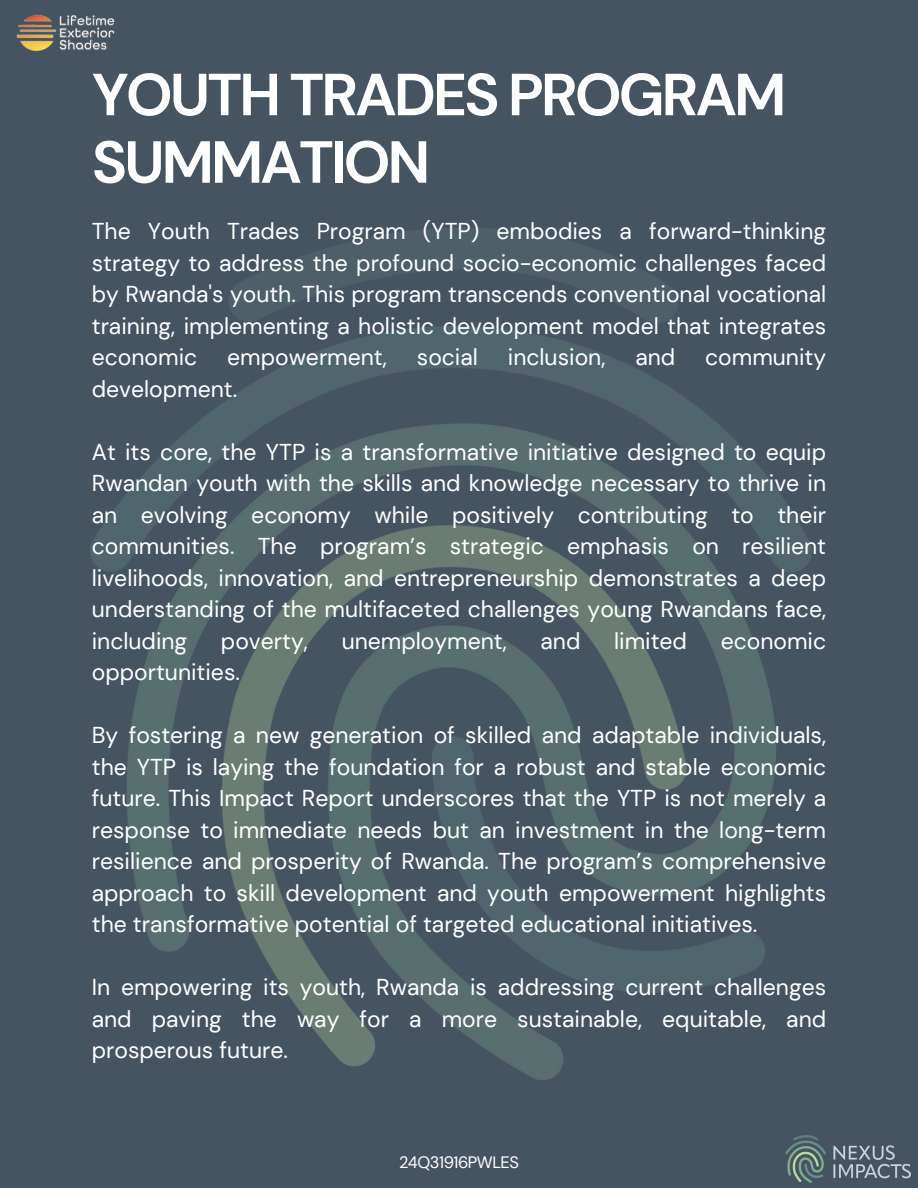
<style>
.page{position:relative;width:918px;height:1188px;background:#465360}
.page>*{position:absolute;margin:0;border:0;box-sizing:border-box;transform-origin:0 0}
.t1{font:700 59.25px/67.5px "DM Sans";letter-spacing:-.05em;color:#fff}
.t2{font:22.95px/31.5px "DM Sans";color:#fff;text-align:justify}
.t3{font:16.5px "DM Sans";letter-spacing:-.03em;color:#fff}
</style>
<div class="page">
<img style="left:90px;top:228px;width:722px;height:852px">
<img style="left:785px;top:1135px;width:126px;height:48px">
<img style="left:16px;top:14px;width:41px;height:38px">
<img style="left:59px;top:15px;width:57px;height:35px">
<h2 class="t1" style="left:92px;top:61px;width:696px">YOUTH TRADES PROGRAM<br>SUMMATION</h2>
<p class="t2" style="left:92px;top:216px;width:736px">The Youth Trades Program (YTP) embodies a forward-thinking strategy to address the profound socio-economic challenges faced by Rwanda's youth. This program transcends conventional vocational training, implementing a holistic development model that integrates economic</p>
<p class="t2" style="left:227px;top:342px;width:161px">empowerment,</p>
<p class="t2" style="left:417px;top:342px;width:63px">social</p>
<p class="t2" style="left:508px;top:342px;width:99px">inclusion,</p>
<p class="t2" style="left:635px;top:342px;width:41px">and</p>
<p class="t2" style="left:705px;top:342px;width:122px">community</p>
<p class="t2" style="left:92px;top:373px;width:147px">development.</p>
<p class="t2" style="left:92px;top:436px;width:736px">At its core, the YTP is a transformative initiative designed to equip Rwandan youth with the skills and knowledge necessary to thrive in an evolving economy while positively contributing to their communities. The program’s strategic emphasis on resilient livelihoods, innovation, and entrepreneurship demonstrates a deep understanding of the multifaceted challenges young Rwandans face, including</p>
<p class="t2" style="left:221px;top:625px;width:88px">poverty,</p>
<p class="t2" style="left:342px;top:625px;width:167px">unemployment,</p>
<p class="t2" style="left:541px;top:625px;width:41px">and</p>
<p class="t2" style="left:614px;top:625px;width:74px">limited</p>
<p class="t2" style="left:721px;top:625px;width:107px">economic</p>
<p class="t2" style="left:92px;top:657px;width:150px">opportunities.</p>
<h1 class="t2" style="left:92px;top:720px;width:736px">By fostering a new generation of skilled and adaptable individuals, the YTP is laying the foundation for a robust and stable economic future. This Impact Report underscores that the YTP is not merely a response to immediate needs but an investment in the long-term resilience and prosperity of Rwanda. The program’s comprehensive approach to skill development and youth empowerment highlights the transformative potential of targeted educational initiatives.</h1>
<p class="t2" style="left:92px;top:972px;width:736px">In empowering its youth, Rwanda is addressing current challenges and paving the way for a more sustainable, equitable, and prosperous future.</p>
<h2 class="t3" style="left:399px;top:1152px;width:121px">24Q31916PWLES</h2>
</div>
